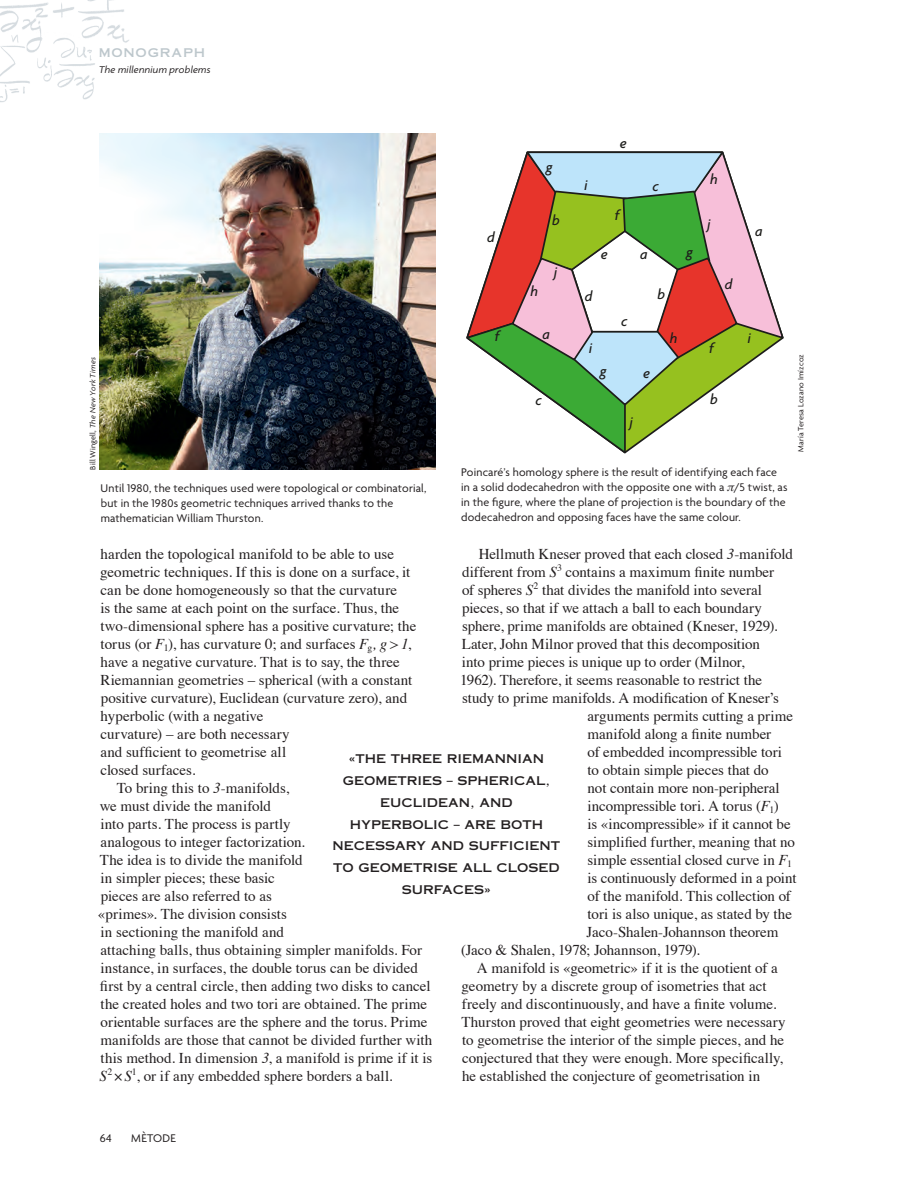
<style>
.page{position:relative;width:897px;height:1195px;background:#fff}
.page>*{position:absolute;margin:0;border:0;box-sizing:border-box;transform-origin:0 0}
.t1{font:15px/18px "Times";color:#231f20}
.t2{font:italic 500 15px "Agenda";color:#1d1d1b}
._15_CREDITOS_FOTOGRA{font:12px/15px "Agenda";letter-spacing:.015em;color:#231f20}
._09_PEUS_DE_FOTO{font:12px/15px "Agenda";letter-spacing:.015em;color:#231f20}
._12_DESTACADO{font:12px/21.8px "Copperplate Thirty One AB";color:#231f20;text-align:center}
.t3{font:12px "Copperplate Thirty One AB";letter-spacing:.06em;color:#bdc7cc}
.t4{font:italic 10.5px "Agenda";letter-spacing:.02em;color:#231f20}
._15_CREDITOS_FOTOGRA-2{font:italic 8.25px "Agenda";letter-spacing:.025em;color:#231f20}
._15_CREDITOS_FOTOGRA-3{font:8.25px "Agenda";letter-spacing:.02em;color:#231f20}
.s1{font-style:normal}
.s2{font-family:"Times";font-style:italic}
.s3{font-style:italic}
</style>
<div class="page">
<img style="left:0;top:0;width:129px;height:102px">
<svg style="left:466px;top:151px;width:318px;height:303px"></svg>
<img style="left:100px;top:134px;width:336px;height:336px">
<p class="t3" style="left:99px;top:46px;width:108px">MONOGRAPH</p>
<p class="t4" style="left:99px;top:63px;width:113px">The millennium problems</p>
<p class="_15_CREDITOS_FOTOGRA-2" style="left:88px;top:470px;width:114px;rotate:-90deg"><span class="s1">Bill Wingell,</span> The New York Times</p>
<p class="_09_PEUS_DE_FOTO" style="left:101px;top:480px;width:327px">Until 1980, the techniques used were topological or combinatorial, but in the 1980s geometric techniques arrived thanks to the mathematician William Thurston.</p>
<p class="t2" style="left:487px;top:227px;width:9px">d</p>
<p class="t2" style="left:495px;top:327px;width:6px">f</p>
<p class="t2" style="left:546px;top:158px;width:8px">g</p>
<p class="t2" style="left:552px;top:211px;width:9px">b</p>
<p class="t2" style="left:530px;top:282px;width:9px">h</p>
<p class="t2" style="left:554px;top:263px;width:5px">j</p>
<p class="t2" style="left:542px;top:325px;width:9px">a</p>
<p class="t2" style="left:535px;top:391px;width:8px">c</p>
<p class="t2" style="left:584px;top:176px;width:5px">i</p>
<p class="t2" style="left:620px;top:134px;width:8px">e</p>
<p class="t2" style="left:615px;top:206px;width:6px">f</p>
<p class="t2" style="left:601px;top:245px;width:8px">e</p>
<p class="t2" style="left:585px;top:287px;width:9px">d</p>
<p class="t2" style="left:589px;top:338px;width:5px">i</p>
<p class="t2" style="left:621px;top:312px;width:8px">c</p>
<p class="t2" style="left:600px;top:362px;width:8px">g</p>
<p class="t2" style="left:653px;top:177px;width:8px">c</p>
<p class="t2" style="left:640px;top:245px;width:9px">a</p>
<p class="t2" style="left:657px;top:285px;width:9px">b</p>
<p class="t2" style="left:686px;top:243px;width:8px">g</p>
<p class="t2" style="left:643px;top:364px;width:8px">e</p>
<p class="t2" style="left:670px;top:329px;width:9px">h</p>
<p class="t2" style="left:629px;top:413px;width:5px">j</p>
<p class="t2" style="left:710px;top:170px;width:9px">h</p>
<p class="t2" style="left:707px;top:215px;width:5px">j</p>
<p class="t2" style="left:725px;top:274px;width:9px">d</p>
<p class="t2" style="left:709px;top:339px;width:6px">f</p>
<p class="t2" style="left:710px;top:390px;width:9px">b</p>
<p class="t2" style="left:755px;top:221px;width:9px">a</p>
<p class="t2" style="left:748px;top:329px;width:5px">i</p>
<p class="_15_CREDITOS_FOTOGRA" style="left:461px;top:464px;width:328px">Poincaré’s homology sphere is the result of identifying each face in a solid dodecahedron with the opposite one with a <span class="s2">π</span>/5 twist, as in the figure, where the plane of projection is the boundary of the dodecahedron and opposing faces have the same colour.</p>
<p class="_15_CREDITOS_FOTOGRA-3" style="left:796px;top:452px;width:99px;rotate:-90deg">María Teresa Lozano Imízcoz</p>
<p class="t1" style="left:100px;top:543px;width:318px">harden the topological manifold to be able to use geometric techniques. If this is done on a surface, it can be done homogeneously so that the curvature<br>is the same at each point on the surface. Thus, the two-dimensional sphere has a positive curvature; the torus (or <span class="s3">F</span><sub>1</sub>), has curvature 0; and surfaces <span class="s3">F</span><sub>g</sub><span class="s3">, g&gt;1</span>, have a negative curvature. That is to say, the three Riemannian geometries – spherical (with a constant positive curvature), Euclidean (curvature zero), and hyperbolic (with a negative<br>curvature) – are both necessary<br>and sufficient to geometrise all<br>closed surfaces.</p>
<p class="t1" style="left:98px;top:777px;width:336px;text-indent:19px">To bring this to <span class="s3">3</span>-manifolds,<br>we must divide the manifold<br>into parts. The process is partly<br>analogous to integer factorization.<br>The idea is to divide the manifold<br>in simpler pieces; these basic<br>pieces are also referred to as<br>«primes». The division consists<br>in sectioning the manifold and<br>attaching balls, thus obtaining simpler manifolds. For instance, in surfaces, the double torus can be divided first by a central circle, then adding two disks to cancel the created holes and two tori are obtained. The prime orientable surfaces are the sphere and the torus. Prime manifolds are those that cannot be divided further with this method. In dimension <span class="s3">3</span>, a manifold is prime if it is <span class="s3">S</span><sup>2</sup> ×<span class="s3">S</span><sup>1</sup>, or if any embedded sphere borders a ball.</p>
<p class="t1" style="left:479px;top:543px;width:316px">Hellmuth Kneser proved that each closed <span class="s3">3</span>-manifold</p>
<p class="t1" style="left:462px;top:561px;width:314px">different from <span class="s3">S</span><sup>3</sup> contains a maximum finite number</p>
<p class="t1" style="left:462px;top:579px;width:302px">of spheres <span class="s3">S</span><sup>2</sup> that divides the manifold into several</p>
<p class="t1" style="left:462px;top:597px;width:301px">pieces, so that if we attach a ball to each boundary</p>
<p class="t1" style="left:462px;top:615px;width:317px">sphere, prime manifolds are obtained (Kneser, 1929).</p>
<p class="t1" style="left:462px;top:633px;width:300px">Later, John Milnor proved that this decomposition</p>
<p class="t1" style="left:462px;top:651px;width:284px">into prime pieces is unique up to order (Milnor,</p>
<p class="t1" style="left:460px;top:669px;width:303px">1962). Therefore, it seems reasonable to restrict the</p>
<p class="t1" style="left:462px;top:687px;width:318px">study to prime manifolds. A modification of Kneser’s</p>
<p class="t1" style="left:587px;top:705px;width:207px">arguments permits cutting a prime</p>
<p class="t1" style="left:587px;top:723px;width:185px">manifold along a finite number</p>
<p class="t1" style="left:587px;top:741px;width:196px">of embedded incompressible tori</p>
<p class="t1" style="left:587px;top:759px;width:183px">to obtain simple pieces that do</p>
<p class="t1" style="left:588px;top:777px;width:194px">not contain more non-peripheral</p>
<p class="t1" style="left:587px;top:795px;width:193px">incompressible tori. A torus (<span class="s3">F</span><sub>1</sub>)</p>
<p class="t1" style="left:587px;top:813px;width:205px">is «incompressible» if it cannot be</p>
<p class="t1" style="left:587px;top:831px;width:209px">simplified further, meaning that no</p>
<p class="t1" style="left:587px;top:849px;width:206px">simple essential closed curve in <span class="s3">F</span><sub>1</sub></p>
<p class="t1" style="left:587px;top:867px;width:211px">is continuously deformed in a point</p>
<p class="t1" style="left:587px;top:885px;width:205px">of the manifold. This collection of</p>
<p class="t1" style="left:587px;top:903px;width:206px">tori is also unique, as stated by the</p>
<p class="t1" style="left:587px;top:921px;width:193px">Jaco-Shalen-Johannson theorem</p>
<p class="t1" style="left:461px;top:939px;width:240px">(Jaco &amp; Shalen, 1978; Johannson, 1979).</p>
<p class="t1" style="left:461px;top:957px;width:326px;text-indent:16px">A manifold is «geometric» if it is the quotient of a geometry by a discrete group of isometries that act freely and discontinuously, and have a finite volume.<br>Thurston proved that eight geometries were necessary to geometrise the interior of the simple pieces, and he conjectured that they were enough. More specifically, he established the conjecture of geometrisation in</p>
<p class="_12_DESTACADO" style="left:332px;top:748px;width:229px">«THE THREE RIEMANNIAN<br>GEOMETRIES – SPHERICAL,<br>EUCLIDEAN, AND<br>HYPERBOLIC – ARE BOTH<br>NECESSARY AND SUFFICIENT<br>TO GEOMETRISE ALL CLOSED<br>SURFACES»</p>
<p class="_15_CREDITOS_FOTOGRA" style="left:100px;top:1130px;width:14px">64</p>
<p class="_15_CREDITOS_FOTOGRA" style="left:131px;top:1130px;width:46px">MÈTODE</p>
</div>
